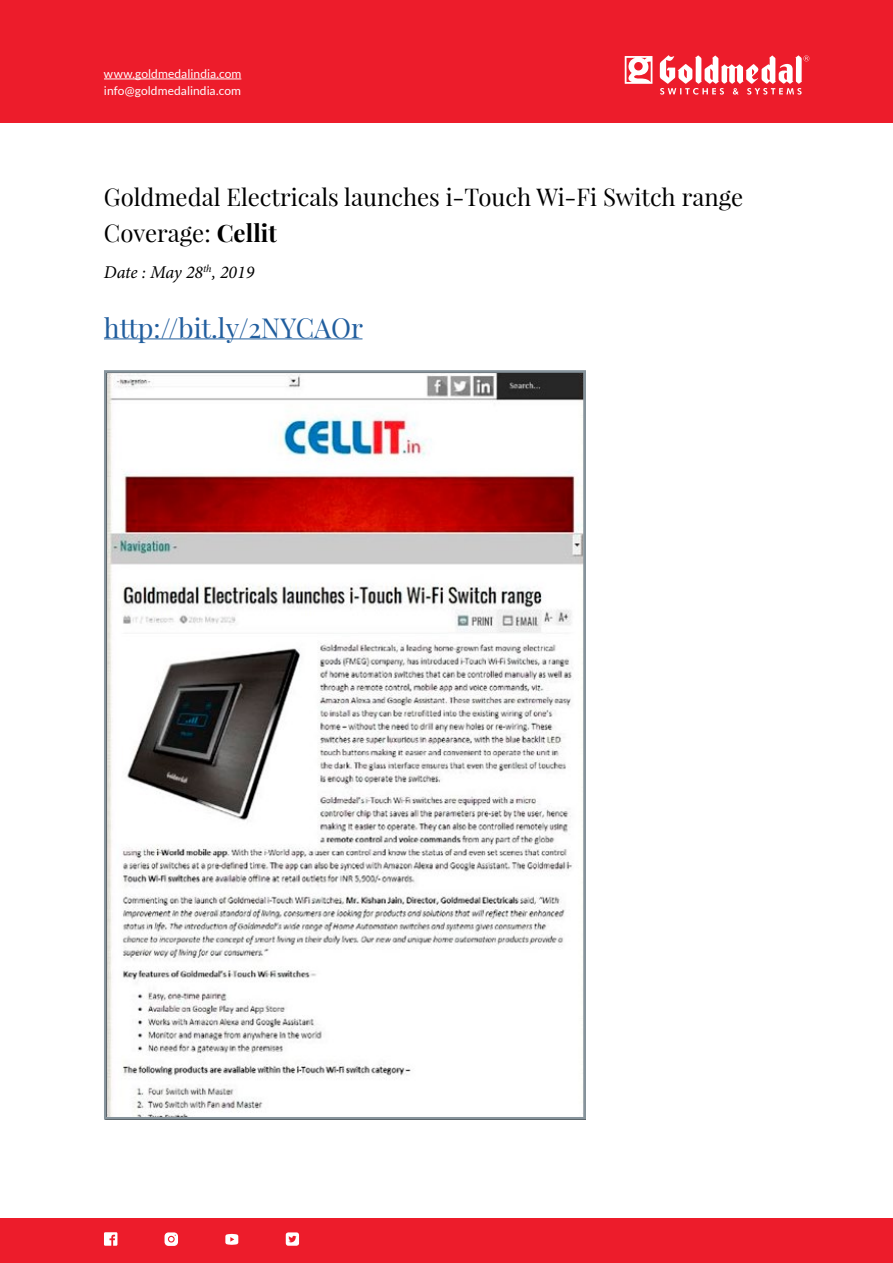
<style>
.page{position:relative;width:893px;height:1263px;background:#fff}
.page>*{position:absolute;margin:0;border:0;box-sizing:border-box;transform-origin:0 0}
.t1{font:27px "Playfair Display";color:#215e9e}
.t2{font:24px/36px "Playfair Display";color:#000}
.t3{font:italic 18px "Minion Pro";color:#000}
.t4{font:12px/16.5px "Lato";letter-spacing:.005em;color:#fff}
.s1{font-weight:700}
</style>
<div class="page">
<div style="left:0;top:0;width:893px;height:122px;background:#ed1c2b"></div>
<div style="left:0;top:1218px;width:893px;height:45px;background:#ed1c2b"></div>
<hr style="left:104px;top:79px;width:137px;height:1px;background:#fff">
<svg style="left:625px;top:56px;width:27px;height:28px"></svg>
<svg style="left:660px;top:55px;width:149px;height:40px"></svg>
<svg style="left:225px;top:1234px;width:13px;height:11px"></svg>
<svg style="left:165px;top:1232px;width:13px;height:14px"></svg>
<svg style="left:104px;top:1232px;width:13px;height:14px"></svg>
<svg style="left:286px;top:1232px;width:13px;height:14px"></svg>
<hr style="left:104px;top:339px;width:258px;height:1px;background:#215e9e">
<img style="left:108px;top:374px;width:474px;height:742px">
<div style="left:104px;top:370px;width:482px;height:750px;border:3px solid #87949c"></div>
<p class="t4" style="left:104px;top:65px;width:139px">www.goldmedalindia.com info@goldmedalindia.com</p>
<p class="t2" style="left:104px;top:179px;width:641px">Goldmedal Electricals launches i-Touch Wi-Fi Switch range<br>Coverage: <span class="s1">Cellit</span></p>
<p class="t3" style="left:104px;top:260px;width:152px">Date : May 28<sup>th</sup>, 2019</p>
<p class="t1" style="left:104px;top:311px;width:261px">http://bit.ly/2NYCAOr</p>
</div>
